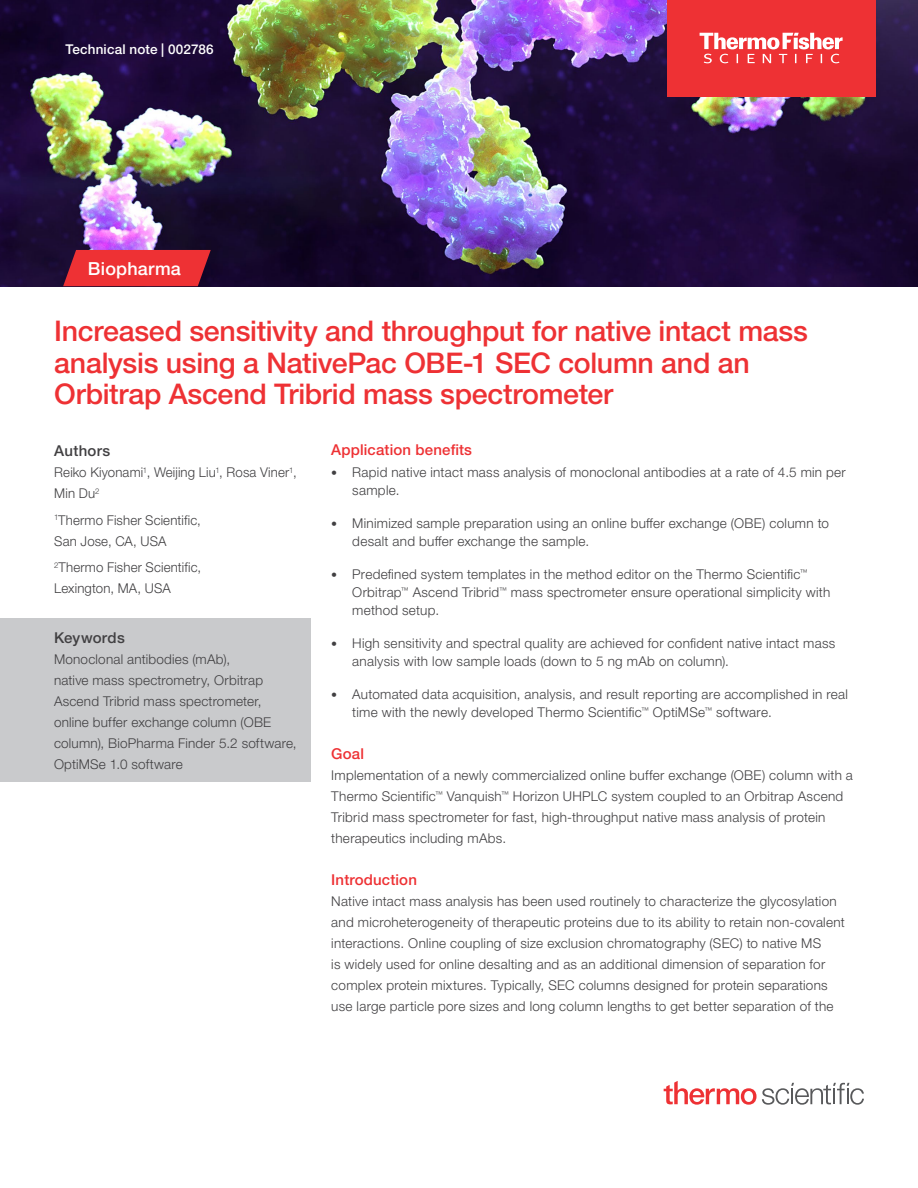
<style>
.page{position:relative;width:918px;height:1188px;background:#fff}
.page>*{position:absolute;margin:0;border:0;box-sizing:border-box;transform-origin:0 0}
.t1{font:500 28.5px/31.5px "Helvetica Neue LTW1 G";letter-spacing:-.01em;color:#ee3134}
.t2{font:500 18px "Helvetica Neue LTW1 G";letter-spacing:.01em;color:#fff}
.t3{font:500 15px "Helvetica Neue LTW1 G";letter-spacing:.01em;color:#ee3134}
.t4{font:500 15px "Helvetica Neue LTW1 G";letter-spacing:.02em;color:#414042}
.t5{font:300 13.5px/21px "Helvetica Neue LTW1 G";letter-spacing:.02em;color:#414042}
.t6{font:500 13.5px "Helvetica Neue LTW1 G";letter-spacing:.01em;color:#fff}
.s1{font-size:12px}
</style>
<div class="page">
<img style="left:0;top:0;width:918px;height:286px">
<svg style="left:664px;top:1081px;width:200px;height:24px"></svg>
<div style="left:0;top:618px;width:310px;height:164px;background:#c9cacc"></div>
<div style="left:667px;top:0;width:208px;height:96px;background:#ee3134"></div>
<svg style="left:700px;top:33px;width:143px;height:30px"></svg>
<svg style="left:63px;top:250px;width:148px;height:36px"></svg>
<p class="t6" style="left:65px;top:41px;width:150px">Technical note | 002786</p>
<h2 class="t2" style="left:88px;top:257px;width:95px">Biopharma</h2>
<h1 class="t1" style="left:54px;top:315px;width:755px">Increased sensitivity and throughput for native intact mass analysis using a NativePac OBE-1 SEC column and an<br>Orbitrap Ascend Tribrid mass spectrometer</h1>
<p class="t4" style="left:54px;top:442px;width:58px">Authors</p>
<p class="t5" style="left:54px;top:462px;width:244px">Reiko Kiyonami<sup>1</sup>, Weijing Liu<sup>1</sup>, Rosa Viner<sup>1</sup>,<br>Min Du<sup>2</sup></p>
<p class="t5" style="left:54px;top:509px;width:148px"><sup>1</sup>Thermo Fisher Scientific,<br>San Jose, CA, USA</p>
<p class="t5" style="left:54px;top:557px;width:148px"><sup>2</sup>Thermo Fisher Scientific,<br>Lexington, MA, USA</p>
<p class="t4" style="left:54px;top:628px;width:72px">Keywords</p>
<p class="t5" style="left:54px;top:648px;width:244px">Monoclonal antibodies (mAb),<br>native mass spectrometry, Orbitrap Ascend Tribrid mass spectrometer, online buffer exchange column (OBE column), BioPharma Finder 5.2 software, OptiMSe 1.0 software</p>
<p class="t3" style="left:331px;top:440px;width:142px">Application benefits</p>
<p class="t5" style="left:352px;top:463px;width:495px;line-height:18px;text-indent:-21px"><span class="s1">•</span> Rapid native intact mass analysis of monoclonal antibodies at a rate of 4.5 min per sample.</p>
<p class="t5" style="left:352px;top:514px;width:478px;line-height:18px;text-indent:-21px"><span class="s1">•</span> Minimized sample preparation using an online buffer exchange (OBE) column to desalt and buffer exchange the sample.</p>
<p class="t5" style="left:352px;top:565px;width:480px;line-height:18px;text-indent:-21px"><span class="s1">•</span> Predefined system templates in the method editor on the Thermo Scientific<sup>™<br></sup>Orbitrap<sup>™</sup> Ascend Tribrid<sup>™</sup> mass spectrometer ensure operational simplicity with method setup.</p>
<p class="t5" style="left:352px;top:634px;width:485px;line-height:18px;text-indent:-21px"><span class="s1">•</span> High sensitivity and spectral quality are achieved for confident native intact mass analysis with low sample loads (down to 5 ng mAb on column).</p>
<p class="t5" style="left:352px;top:685px;width:497px;line-height:18px;text-indent:-21px"><span class="s1">•</span> Automated data acquisition, analysis, and result reporting are accomplished in real time with the newly developed Thermo Scientific<sup>™</sup> OptiMSe<sup>™</sup> software.</p>
<p class="t3" style="left:331px;top:745px;width:34px">Goal</p>
<p class="t5" style="left:331px;top:765px;width:523px">Implementation of a newly commercialized online buffer exchange (OBE) column with a Thermo Scientific<sup>™</sup> Vanquish<sup>™</sup> Horizon UHPLC system coupled to an Orbitrap Ascend Tribrid mass spectrometer for fast, high-throughput native mass analysis of protein therapeutics including mAbs.</p>
<p class="t3" style="left:331px;top:871px;width:87px">Introduction</p>
<p class="t5" style="left:331px;top:891px;width:515px">Native intact mass analysis has been used routinely to characterize the glycosylation and microheterogeneity of therapeutic proteins due to its ability to retain non-covalent interactions. Online coupling of size exclusion chromatography (SEC) to native MS<br>is widely used for online desalting and as an additional dimension of separation for complex protein mixtures. Typically, SEC columns designed for protein separations use large particle pore sizes and long column lengths to get better separation of the</p>
</div>
